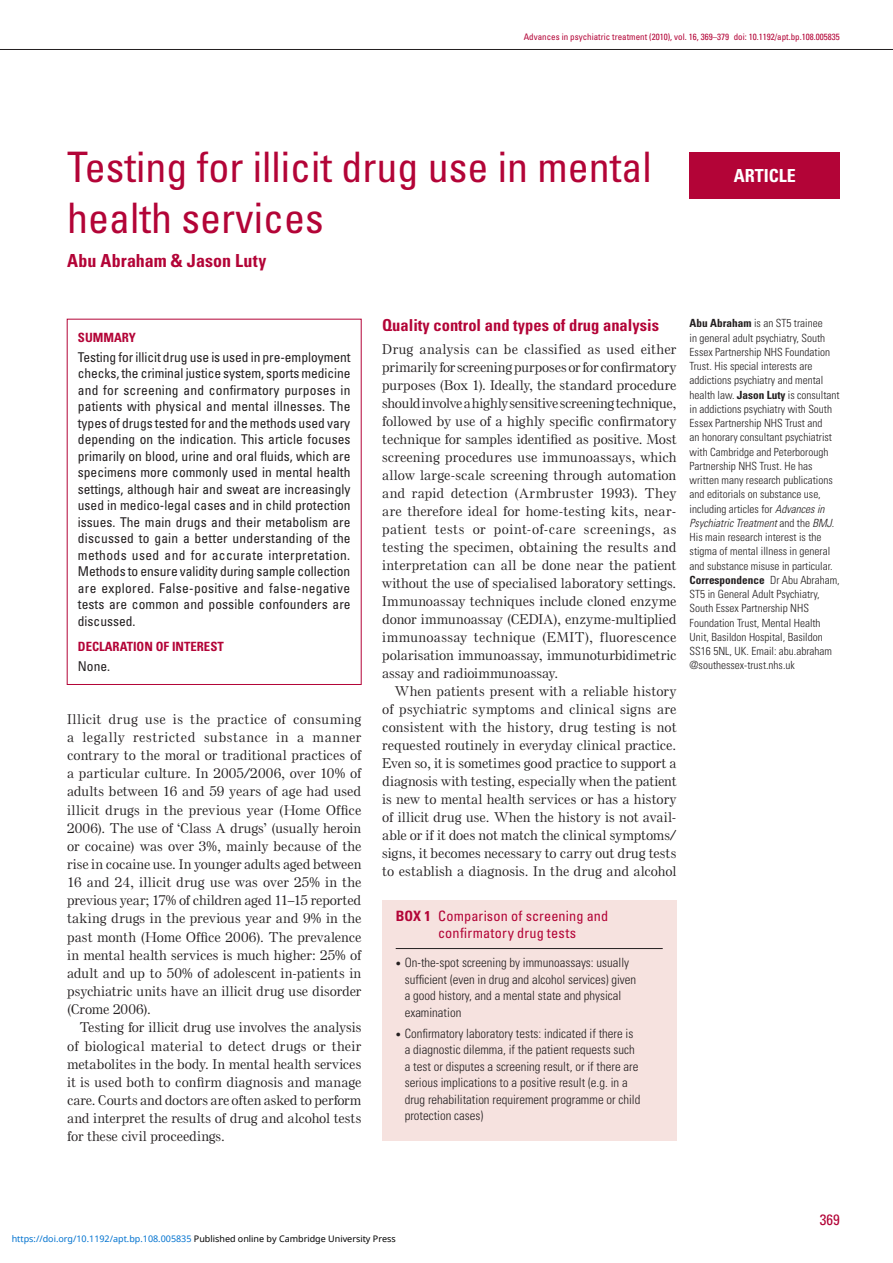
<style>
.page{position:relative;width:893px;height:1263px;background:#fff}
.page>*{position:absolute;margin:0;border:0;box-sizing:border-box;transform-origin:0 0}
.t1{font:condensed 42px/50.4px "Univers LT Std";color:#b30437}
.Authors{font:700 condensed 18px "Univers LT Std";color:#b30437}
.Article_type_Flag{font:700 condensed 18px "Univers LT Std";color:#fff}
.subhead_1{font:700 condensed 16.5px "Univers LT Std";color:#b30437}
.Folio{font:condensed 15px "Univers LT Std";color:#b30437}
.Box_title{font:condensed 14.25px/16.5px "Univers LT Std";letter-spacing:.01em;color:#b30437}
._1st_para{font:500 13.5px/18px "Else NPL Std";letter-spacing:.015em;color:#231f20;text-align:justify}
.Body_text{font:500 13.5px/18px "Else NPL Std";letter-spacing:.02em;color:#231f20;text-align:justify}
.Summary_box_text{font:condensed 13.5px/16.5px "Univers LT Std";letter-spacing:.005em;color:#231f20;text-align:justify}
.Box_bullet_list{font:300 condensed 12.75px/16.5px "Univers LT Std";color:#231f20}
.Summary_box_headings{font:700 condensed 12.75px "Univers LT Std";color:#b30437}
.About_the_authors{font:300 condensed 11.25px/14.2px "Univers LT Std";color:#231f20}
.t2{font:9px "Noto Sans";color:#0172cf}
.running_head_first_p{font:condensed 9px "Univers LT Std";color:#b30437}
.s1{font-weight:700}
.s2{font-family:"Newspaper Pi BT";font-weight:400;font-stretch:normal;font-size:7.5px}
.s3{font-style:italic}
.s4{color:#000}
</style>
<div class="page">
<hr style="left:0;top:49px;width:893px;height:1px;background:#231f20">
<div style="left:690px;top:152px;width:150px;height:46px;background:#b30437"></div>
<div style="left:382px;top:900px;width:294px;height:241px;background:#f6e2df"></div>
<hr style="left:396px;top:948px;width:267px;height:1px;background:#231f20">
<p class="running_head_first_p" style="left:524px;top:31px;width:317px">Advances in psychiatric treatment (2010), vol. 16, 369–379 doi: 10.1192/apt.bp.108.005835</p>
<p class="t1" style="left:67px;top:142px;width:586px">Testing for illicit drug use in mental health services</p>
<p class="Authors" style="left:67px;top:250px;width:201px">Abu Abraham &amp; Jason Luty</p>
<p class="Article_type_Flag" style="left:734px;top:164px;width:64px">ARTICLE</p>
<p class="Summary_box_headings" style="left:78px;top:330px;width:59px">Summary</p>
<p class="Summary_box_text" style="left:78px;top:348px;width:274px">Testing for illicit drug use is used in pre-employment checks, the criminal justice system, sports medicine and for screening and confirmatory purposes in patients with physical and mental illnesses. The types of drugs tested for and the methods used vary depending on the indication. This article focuses primarily on blood, urine and oral fluids, which are specimens more commonly used in mental health settings, although hair and sweat are increasingly used in medico-legal cases and in child protection issues. The main drugs and their metabolism are discussed to gain a better understanding of the methods used and for accurate interpretation.<br>Methods to ensure validity during sample collection are explored. False-positive and false-negative tests are common and possible confounders are discussed.</p>
<p class="Summary_box_headings" style="left:78px;top:639px;width:15px">Declarati</p>
<p class="Summary_box_headings" style="left:137px;top:639px;width:56px">on of interest</p>
<p class="Summary_box_text" style="left:78px;top:657px;width:34px">None.</p>
<p class="_1st_para" style="left:67px;top:710px;width:296px">Illicit drug use is the practice of consuming a legally restricted substance in a manner contrary to the moral or traditional practices of a particular culture. In 2005/2006, over 10% of adults between 16 and 59 years of age had used illicit drugs in the previous year (Home Office 2006). The use of ‘Class A drugs’ (usually heroin or cocaine) was over 3%, mainly because of the rise in cocaine use. In younger adults aged between 16 and 24, illicit drug use was over 25% in the previous year; 17% of children aged 11–15 reported taking drugs in the previous year and 9% in the past month (Home Office 2006). The prevalence in mental health services is much higher: 25% of adult and up to 50% of adolescent in-patients in psychiatric units have an illicit drug use disorder (Crome 2006).</p>
<p class="Body_text" style="left:67px;top:1018px;width:296px;text-indent:13px">Testing for illicit drug use involves the analysis of biological material to detect drugs or their metabolites in the body. In mental health services it is used both to confirm diagnosis and manage care. Courts and doctors are often asked to perform and interpret the results of drug and alcohol tests for these civil proceedings.</p>
<p class="subhead_1" style="left:382px;top:315px;width:278px">Quality control and types of drug analysis</p>
<p class="_1st_para" style="left:382px;top:340px;width:296px">Drug analysis can be classified as used either primarily for screening purposes or for confirmatory purposes (Box 1). Ideally, the standard procedure should involve a highly sensitive screening technique, followed by use of a highly specific confirmatory technique for samples identified as positive. Most screening procedures use immunoassays, which allow large-scale screening through automation and rapid detection (Armbruster 1993). They are therefore ideal for home-testing kits, near&shy;patient tests or point-of-care screenings, as testing the specimen, obtaining the results and interpretation can all be done near the patient without the use of specialised laboratory settings.<br>Immunoassay techniques include cloned enzyme donor immunoassay (CEDIA), enzyme-multiplied immunoassay technique (EMIT), fluorescence polarisation immunoassay, immunoturbidimetric assay and radioimmunoassay.</p>
<p class="Body_text" style="left:382px;top:682px;width:296px;text-indent:13px">When patients present with a reliable history of psychiatric symptoms and clinical signs are consistent with the history, drug testing is not requested routinely in everyday clinical practice.<br>Even so, it is sometimes good practice to support a diagnosis with testing, especially when the patient is new to mental health services or has a history of illicit drug use. When the history is not avail&shy;able or if it does not match the clinical symptoms/ signs, it becomes necessary to carry out drug tests to establish a diagnosis. In the drug and alcohol</p>
<p class="Box_title" style="left:438px;top:908px;width:172px;text-indent:-42px"><span class="s1">Box 1</span> Comparison of screening and confirmatory drug tests</p>
<p class="Box_bullet_list" style="left:405px;top:955px;width:233px;text-indent:-9px"><span class="s2">•</span> On-the-spot screening by immunoassays: usually sufficient (even in drug and alcohol services) given a good history, and a mental state and physical examination</p>
<p class="Box_bullet_list" style="left:405px;top:1025px;width:237px;text-indent:-9px"><span class="s2">•</span> Confirmatory laboratory tests: indicated if there is a diagnostic dilemma, if the patient requests such a test or disputes a screening result, or if there are serious implications to a positive result (e.g. in a drug rehabilitation requirement programme or child protection cases)</p>
<p class="About_the_authors" style="left:690px;top:316px;width:152px"><span class="s1">Abu Abraham</span> is an ST5 trainee<br>in general adult psychiatry, South Essex Partnership NHS Foundation Trust. His special interests are addictions psychiatry and mental health law. <span class="s1">Jason Luty</span> is consultant in addictions psychiatry with South Essex Partnership NHS Trust and<br>an honorary consultant psychiatrist with Cambridge and Peterborough Partnership NHS Trust. He has written many research publications and editorials on substance use, including articles for <span class="s3">Advances in Psychiatric Treatment</span> and the <span class="s3">BMJ</span>.<br>His main research interest is the stigma of mental illness in general and substance misuse in particular.</p>
<p class="About_the_authors" style="left:690px;top:573px;width:152px"><span class="s1">Correspondence</span> Dr Abu Abraham,<br>ST5 in General Adult Psychiatry,<br>South Essex Partnership NHS<br>Foundation Trust, Mental Health<br>Unit, Basildon Hospital, Basildon<br>SS16 5NL, UK. Email: abu.abraham @southessex-trust.nhs.uk</p>
<p class="t2" style="left:12px;top:1232px;width:386px">https://doi.org/10.1192/apt.bp.108.005835 <span class="s4">Published online by Cambridge University Press</span></p>
<p class="Folio" style="left:820px;top:1210px;width:21px">369</p>
</div>
